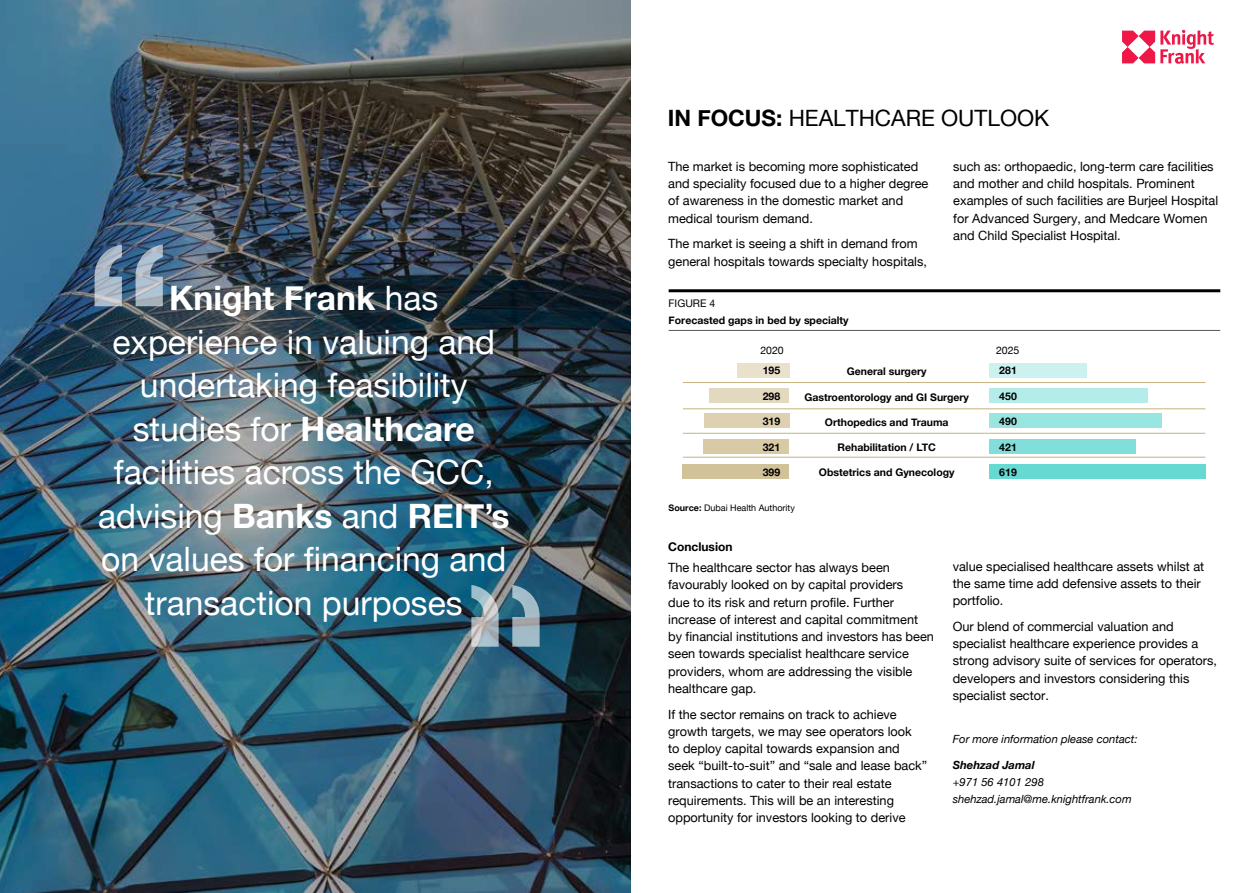
<style>
.page{position:relative;width:1259px;height:893px;background:#fff}
.page>*{position:absolute;margin:0;border:0;box-sizing:border-box;transform-origin:0 0}
.t1{font:700 192.15px "Helvetica Neue";color:#fff}
.t2{font:33.6px/43.5px "Helvetica Neue";color:#fff;text-align:center}
.t3{font:22.5px "Helvetica Neue";color:#000}
.t4{font:12.75px/17.2px "Helvetica Neue";color:#000}
.t5{font:700 12px "Helvetica Neue";color:#000}
.t6{font:italic 11.25px/17.2px "Helvetica Neue";color:#000}
.t7{font:italic 700 11.25px "Helvetica Neue";color:#000}
.t8{font:700 10.5px "Helvetica Neue";color:#000}
.t9{font:10.5px "Helvetica Neue";color:#000}
.t10{font:9px "Helvetica Neue";color:#000}
.s1{font-weight:700}
</style>
<div class="page">
<svg style="left:1122px;top:30px;width:92px;height:34px"></svg>
<div style="left:989px;top:363px;width:97px;height:15px;background:#ccf2f0"></div>
<div style="left:989px;top:388px;width:159px;height:15px;background:#b3ece9"></div>
<div style="left:989px;top:413px;width:172px;height:14px;background:#99e6e1"></div>
<div style="left:989px;top:439px;width:146px;height:15px;background:#80dfda"></div>
<div style="left:989px;top:464px;width:216px;height:15px;background:#66d9d3"></div>
<hr style="left:668px;top:289px;width:552px;height:3px;background:#000">
<hr style="left:668px;top:330px;width:552px;height:1px;background:#58595b">
<hr style="left:683px;top:382px;width:522px;height:1px;background:#c7b37f">
<hr style="left:683px;top:408px;width:522px;height:1px;background:#c7b37f">
<hr style="left:683px;top:433px;width:522px;height:1px;background:#c7b37f">
<hr style="left:683px;top:457px;width:522px;height:1px;background:#c7b37f">
<div style="left:737px;top:363px;width:52px;height:15px;background:#e9e1cc"></div>
<div style="left:709px;top:388px;width:80px;height:15px;background:#e3d9bf"></div>
<div style="left:704px;top:413px;width:85px;height:14px;background:#ddd1b2"></div>
<div style="left:703px;top:439px;width:86px;height:15px;background:#d8caa5"></div>
<div style="left:682px;top:464px;width:107px;height:15px;background:#d2c299"></div>
<img style="left:0;top:0;width:630px;height:893px">
<img style="left:471px;top:585px;width:69px;height:62px">
<h1 class="t1" style="left:84px;top:163px;width:90px">“</h1>
<h2 class="t2" style="left:98px;top:278px;width:413px"><span class="s1">Knight Frank</span> has experience in valuing and undertaking feasibility studies for <span class="s1">Healthcare </span>facilities across the GCC, advising <span class="s1">Banks</span> and <span class="s1">REIT’s </span>on values for financing and transaction purposes</h2>
<h3 class="t3" style="left:668px;top:102px;width:383px"><span class="s1">IN FOCUS:</span> HEALTHCARE OUTLOOK</h3>
<p class="t4" style="left:668px;top:158px;width:262px">The market is becoming more sophisticated and speciality focused due to a higher degree of awareness in the domestic market and medical tourism demand.</p>
<p class="t4" style="left:668px;top:236px;width:260px">The market is seeing a shift in demand from general hospitals towards specialty hospitals,</p>
<p class="t9" style="left:668px;top:296px;width:48px">FIGURE 4</p>
<p class="t8" style="left:668px;top:312px;width:182px">Forecasted gaps in bed by specialty</p>
<p class="t4" style="left:953px;top:158px;width:266px">such as: orthopaedic, long-term care facilities and mother and child hospitals. Prominent examples of such facilities are Burjeel Hospital for Advanced Surgery, and Medcare Women and Child Specialist Hospital.</p>
<p class="t9" style="left:760px;top:342px;width:25px">2020</p>
<p class="t9" style="left:996px;top:342px;width:25px">2025</p>
<p class="t8" style="left:763px;top:362px;width:19px">195</p>
<p class="t8" style="left:847px;top:363px;width:81px">General surgery</p>
<p class="t8" style="left:999px;top:362px;width:19px">281</p>
<p class="t8" style="left:763px;top:388px;width:19px">298</p>
<p class="t8" style="left:999px;top:388px;width:19px">450</p>
<p class="t8" style="left:763px;top:413px;width:19px">319</p>
<p class="t8" style="left:999px;top:413px;width:19px">490</p>
<p class="t8" style="left:763px;top:439px;width:19px">321</p>
<p class="t8" style="left:999px;top:439px;width:19px">421</p>
<p class="t8" style="left:763px;top:464px;width:19px">399</p>
<p class="t8" style="left:999px;top:464px;width:19px">619</p>
<p class="t10" style="left:668px;top:501px;width:128px"><span class="s1">Source:</span> Dubai Health Authority</p>
<p class="t8" style="left:804px;top:389px;width:166px">Gastroentorology and GI Surgery</p>
<p class="t8" style="left:825px;top:414px;width:125px">Orthopedics and Trauma</p>
<p class="t8" style="left:837px;top:439px;width:100px">Rehabilitation / LTC</p>
<p class="t8" style="left:819px;top:464px;width:137px">Obstetrics and Gynecology</p>
<p class="t5" style="left:668px;top:537px;width:66px">Conclusion</p>
<p class="t4" style="left:668px;top:560px;width:267px">The healthcare sector has always been favourably looked on by capital providers<br>due to its risk and return profile. Further increase of interest and capital commitment by financial institutions and investors has been seen towards specialist healthcare service providers, whom are addressing the visible healthcare gap.</p>
<p class="t4" style="left:668px;top:706px;width:261px">If the sector remains on track to achieve growth targets, we may see operators look<br>to deploy capital towards expansion and seek “built-to-suit” and “sale and lease back” transactions to cater to their real estate requirements. This will be an interesting opportunity for investors looking to derive</p>
<p class="t4" style="left:952px;top:558px;width:253px">value specialised healthcare assets whilst at the same time add defensive assets to their portfolio.</p>
<p class="t4" style="left:952px;top:618px;width:266px">Our blend of commercial valuation and specialist healthcare experience provides a strong advisory suite of services for operators, developers and investors considering this specialist sector.</p>
<p class="t6" style="left:952px;top:731px;width:186px">For more information please contact:</p>
<p class="t7" style="left:952px;top:756px;width:83px">Shehzad Jamal</p>
<p class="t6" style="left:952px;top:774px;width:180px">+971 56 4101 298 shehzad.jamal@me.knightfrank.com</p>
</div>
